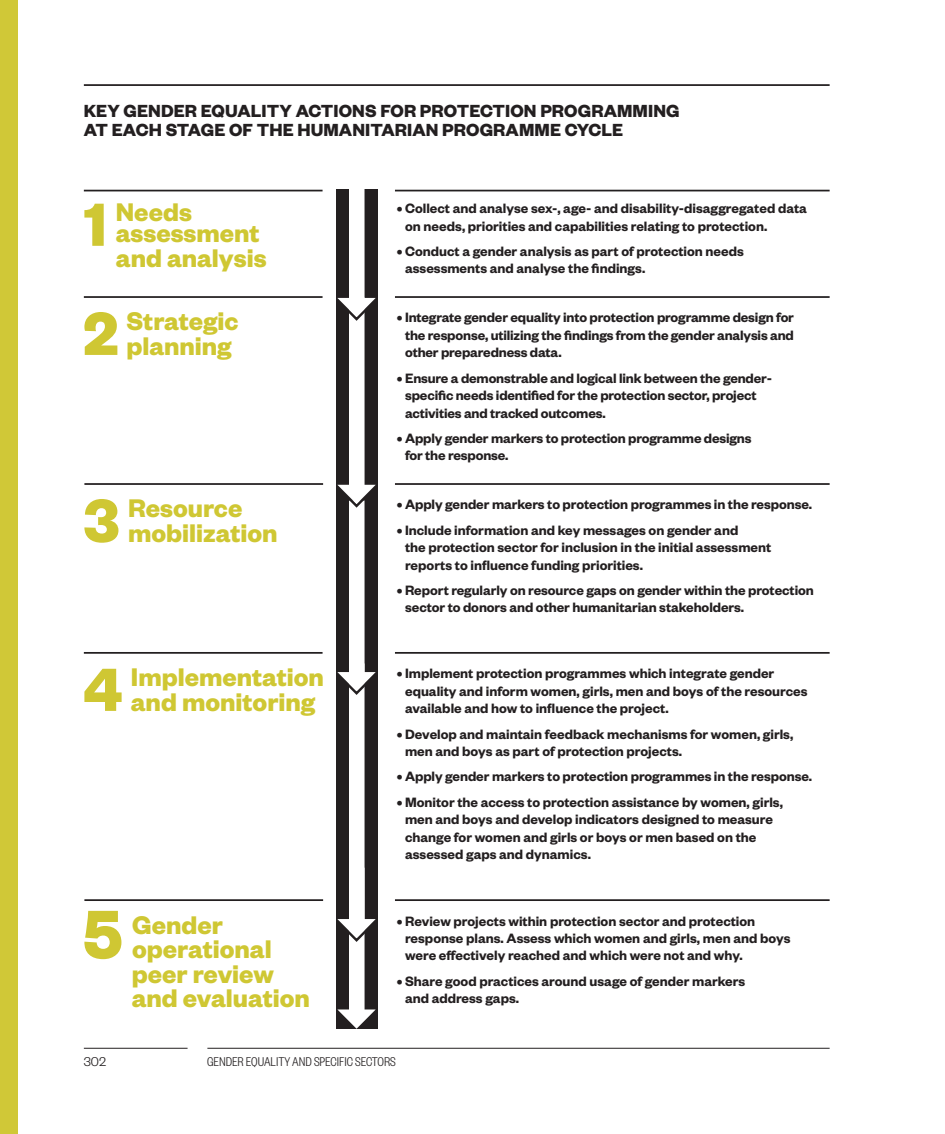
<style>
.page{position:relative;width:945px;height:1134px;background:#fff}
.page>*{position:absolute;margin:0;border:0;box-sizing:border-box;transform-origin:0 0}
.t1{font:700 75.25px "Founders Grotesk";color:#cfc733}
.t2{font:700 66.85px "Founders Grotesk";color:#cfc733}
.t3{font:700 28px/24.5px "Founders Grotesk";color:#cfc733}
.t4{font:700 19.25px/19.2px "Founders Grotesk";letter-spacing:.005em;color:#231f20}
.Bulleted_List_Paragr{font:600 14.88px/17.5px "Founders Grotesk";color:#231f20}
.t5{font:300 14px "Founders Grotesk Cond";color:#231f20}
.t6{font:300 14px "Founders Grotesk";color:#231f20}
</style>
<div class="page">
<hr style="left:84px;top:1048px;width:104px;height:1px;background:#231f20">
<hr style="left:84px;top:84px;width:746px;height:2px;background:#231f20">
<hr style="left:207px;top:1048px;width:623px;height:1px;background:#231f20">
<div style="left:0;top:0;width:18px;height:1134px;background:#d0c837"></div>
<hr style="left:395px;top:296px;width:435px;height:2px;background:#231f20">
<hr style="left:395px;top:483px;width:435px;height:2px;background:#231f20">
<hr style="left:395px;top:652px;width:435px;height:2px;background:#231f20">
<hr style="left:395px;top:899px;width:435px;height:2px;background:#231f20">
<svg style="left:336px;top:189px;width:42px;height:840px"></svg>
<hr style="left:84px;top:296px;width:239px;height:2px;background:#231f20">
<hr style="left:84px;top:483px;width:239px;height:2px;background:#231f20">
<hr style="left:84px;top:652px;width:239px;height:2px;background:#231f20">
<hr style="left:84px;top:190px;width:239px;height:1px;background:#231f20">
<hr style="left:395px;top:190px;width:435px;height:1px;background:#231f20">
<hr style="left:84px;top:899px;width:239px;height:2px;background:#231f20">
<p class="t4" style="left:84px;top:100px;width:597px">KEY GENDER EQUALITY ACTIONS FOR PROTECTION PROGRAMMING<br>AT EACH STAGE OF THE HUMANITARIAN PROGRAMME CYCLE</p>
<p class="t2" style="left:84px;top:182px;width:25px">1</p>
<p class="t3" style="left:116px;top:200px;width:145px;line-height:21px">Needs assessment</p>
<p class="t3" style="left:116px;top:244px;width:152px">and analysis</p>
<p class="Bulleted_List_Paragr" style="left:405px;top:199px;width:403px;text-indent:-8px">• Collect and analyse sex-, age- and disability-disaggregated data on needs, priorities and capabilities relating to protection.</p>
<p class="Bulleted_List_Paragr" style="left:405px;top:242px;width:340px;text-indent:-8px">• Conduct a gender analysis as part of protection needs assessments and analyse the findings.</p>
<p class="t2" style="left:83px;top:291px;width:36px">2</p>
<p class="t3" style="left:126px;top:308px;width:114px">Strategic planning</p>
<p class="Bulleted_List_Paragr" style="left:405px;top:308px;width:390px;text-align:justify;text-indent:-8px">• Integrate gender equality into protection programme design for the response, utilizing the findings from the gender analysis and other preparedness data.</p>
<p class="Bulleted_List_Paragr" style="left:405px;top:368px;width:368px;text-indent:-8px">• Ensure a demonstrable and logical link between the gender&shy;specific needs identified for the protection sector, project activities and tracked outcomes.</p>
<p class="Bulleted_List_Paragr" style="left:405px;top:429px;width:348px;text-indent:-8px">• Apply gender markers to protection programme designs for the response.</p>
<p class="t2" style="left:83px;top:478px;width:38px">3</p>
<p class="t3" style="left:128px;top:495px;width:151px">Resource mobilization</p>
<p class="Bulleted_List_Paragr" style="left:397px;top:495px;width:417px">• Apply gender markers to protection programmes in the response.</p>
<p class="Bulleted_List_Paragr" style="left:405px;top:520px;width:368px;text-indent:-8px">• Include information and key messages on gender and<br>the protection sector for inclusion in the initial assessment reports to influence funding priorities.</p>
<p class="Bulleted_List_Paragr" style="left:405px;top:581px;width:410px;text-indent:-8px">• Report regularly on resource gaps on gender within the protection sector to donors and other humanitarian stakeholders.</p>
<p class="t2" style="left:83px;top:647px;width:41px">4</p>
<p class="t3" style="left:131px;top:664px;width:195px">Implementation and monitoring</p>
<p class="Bulleted_List_Paragr" style="left:405px;top:664px;width:404px;text-indent:-8px">• Implement protection programmes which integrate gender equality and inform women, girls, men and boys of the resources available and how to influence the project.</p>
<p class="Bulleted_List_Paragr" style="left:405px;top:724px;width:390px;text-indent:-8px">• Develop and maintain feedback mechanisms for women, girls, men and boys as part of protection projects.</p>
<p class="Bulleted_List_Paragr" style="left:397px;top:767px;width:417px">• Apply gender markers to protection programmes in the response.</p>
<p class="Bulleted_List_Paragr" style="left:405px;top:793px;width:380px;text-indent:-8px">• Monitor the access to protection assistance by women, girls, men and boys and develop indicators designed to measure change for women and girls or boys or men based on the assessed gaps and dynamics.</p>
<p class="t1" style="left:83px;top:886px;width:41px">5</p>
<p class="t3" style="left:132px;top:911px;width:141px">Gender operational</p>
<p class="t3" style="left:132px;top:960px;width:144px">peer review</p>
<p class="t3" style="left:132px;top:985px;width:180px">and evaluation</p>
<p class="Bulleted_List_Paragr" style="left:405px;top:911px;width:387px;text-indent:-8px">• Review projects within protection sector and protection response plans. Assess which women and girls, men and boys were effectively reached and which were not and why.</p>
<p class="Bulleted_List_Paragr" style="left:405px;top:972px;width:342px;text-indent:-8px">• Share good practices around usage of gender markers and address gaps.</p>
<p class="t6" style="left:84px;top:1053px;width:24px">302</p>
<p class="t5" style="left:207px;top:1054px;width:190px">GENDER EQUALITY AND SPECIFIC SECTORS</p>
</div>
